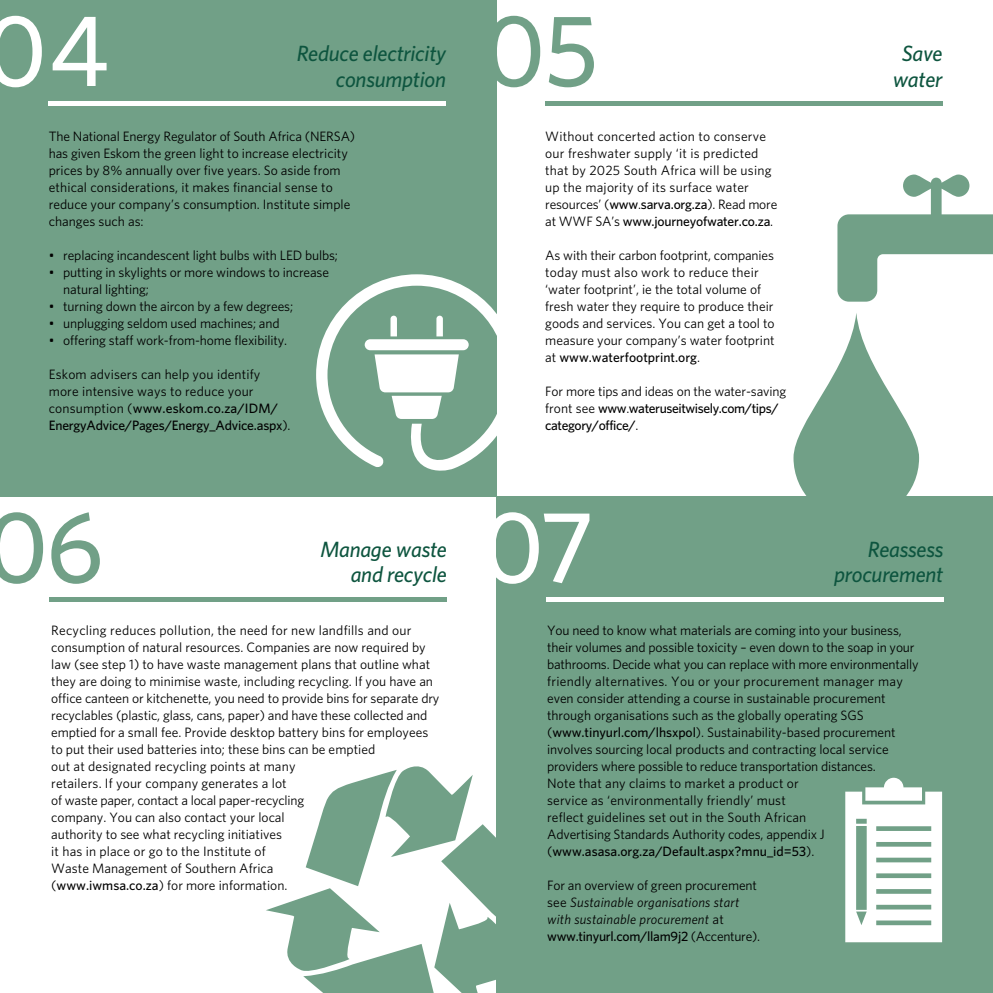
<style>
.page{position:relative;width:993px;height:993px;background:#fff}
.page>*{position:absolute;margin:0;border:0;box-sizing:border-box;transform-origin:0 0}
.t1{font:500 101.85px "Whitney";color:#fff}
.t2{font:500 101.85px "Whitney";color:#71a087}
.t3{font:italic 500 22.05px/25.6px "Whitney";letter-spacing:-.01em;color:#0e553f;text-align:right}
.t4{font:13.65px/17px "Whitney";color:#000}
.t5{font:italic 13.65px/17px "Whitney";letter-spacing:.015em;color:#000}
.s1{font-weight:500}
.s2{font-style:normal}
.s3{font-weight:500;font-style:normal}
</style>
<div class="page">
<div style="left:496px;top:496px;width:496px;height:496px;background:#71a087"></div>
<div style="left:0;top:0;width:496px;height:496px;background:#71a087"></div>
<div style="left:545px;top:100px;width:397px;height:5px;background:#71a087"></div>
<div style="left:49px;top:100px;width:397px;height:5px;background:#fff"></div>
<svg style="left:316px;top:274px;width:181px;height:201px"></svg>
<svg style="left:793px;top:312px;width:125px;height:208px;fill:#71a087"></svg>
<svg style="left:837px;top:174px;width:155px;height:127px"></svg>
<hr style="left:50px;top:597px;width:396px;height:4px;background:#71a087">
<hr style="left:546px;top:597px;width:397px;height:4px;background:#fff">
<svg style="left:266px;top:766px;width:230px;height:226px"></svg>
<svg style="left:845px;top:777px;width:96px;height:164px"></svg>
<h1 class="t1" style="left:-16px;top:-11px;width:127px">04</h1>
<h1 class="t2" style="left:482px;top:-11px;width:117px">05</h1>
<h2 class="t3" style="left:296px;top:41px;width:151px">Reduce electricity consumption</h2>
<p class="t4" style="left:49px;top:127px;width:308px">The National Energy Regulator of South Africa (NERSA) has given Eskom the green light to increase electricity prices by 8% annually over five years. So aside from ethical considerations, it makes financial sense to reduce your company’s consumption. Institute simple changes such as:</p>
<p class="t4" style="left:49px;top:246px;width:291px">• replacing incandescent light bulbs with LED bulbs;</p>
<p class="t4" style="left:63px;top:263px;width:267px;text-indent:-14px">• putting in skylights or more windows to increase natural lighting;</p>
<p class="t4" style="left:49px;top:297px;width:246px">• turning down the aircon by a few degrees;</p>
<p class="t4" style="left:49px;top:314px;width:232px">• unplugging seldom used machines; and</p>
<p class="t4" style="left:49px;top:331px;width:240px">• offering staff work-from-home flexibility.</p>
<p class="t4" style="left:49px;top:365px;width:243px">Eskom advisers can help you identify more intensive ways to reduce your consumption (<span class="s1">www.eskom.co.za/IDM/ EnergyAdvice/Pages/Energy_Advice.aspx</span>).</p>
<p class="t4" style="left:545px;top:127px;width:233px">Without concerted action to conserve our freshwater supply ‘it is predicted that by 2025 South Africa will be using up the majority of its surface water resources’ (<span class="s1">www</span>.<span class="s1">sarva.org.za</span>). Read more at WWF SA’s <span class="s1">www.journeyofwater.co.za</span>.</p>
<p class="t4" style="left:545px;top:246px;width:231px">As with their carbon footprint, companies today must also work to reduce their ‘water footprint’, ie the total volume of fresh water they require to produce their goods and services. You can get a tool to measure your company’s water footprint at <span class="s1">www.waterfootprint.org</span>.</p>
<p class="t4" style="left:545px;top:382px;width:242px">For more tips and ideas on the water-saving front see <span class="s1">www</span>.<span class="s1">wateruseitwisely.com/tips/ category/office/</span>.</p>
<h2 class="t3" style="left:901px;top:41px;width:42px">Save</h2>
<h2 class="t3" style="left:892px;top:66px;width:51px">water</h2>
<h1 class="t2" style="left:-15px;top:485px;width:120px">06</h1>
<h2 class="t3" style="left:320px;top:535px;width:128px">Manage waste and recycle</h2>
<p class="t4" style="left:51px;top:621px;width:389px">Recycling reduces pollution, the need for new landfills and our consumption of natural resources. Companies are now required by law (see step 1) to have waste management plans that outline what they are doing to minimise waste, including recycling. If you have an office canteen or kitchenette, you need to provide bins for separate dry recyclables (plastic, glass, cans, paper) and have these collected and emptied for a small fee. Provide desktop battery bins for employees to put their used batteries into; these bins can be emptied<br>out at designated recycling points at many<br>retailers. If your company generates a lot<br>of waste paper, contact a local paper-recycling<br>company. You can also contact your local<br>authority to see what recycling initiatives<br>it has in place or go to the Institute of<br>Waste Management of Southern Africa<br>(<span class="s1">www.iwmsa.co.za</span>) for more information.</p>
<h1 class="t1" style="left:480px;top:485px;width:115px">07</h1>
<h2 class="t3" style="left:833px;top:535px;width:111px">Reassess procurement</h2>
<p class="t4" style="left:547px;top:621px;width:373px">You need to know what materials are coming into your business, their volumes and possible toxicity – even down to the soap in your bathrooms. Decide what you can replace with more environmentally friendly alternatives. You or your procurement manager may even consider attending a course in sustainable procurement through organisations such as the globally operating SGS (<span class="s1">www.tinyurl.com/lhsxpol</span>). Sustainability-based procurement involves sourcing local products and contracting local service providers where possible to reduce transportation distances.<br>Note that any claims to market a product or<br>service as ‘environmentally friendly’ must<br>reflect guidelines set out in the South African<br>Advertising Standards Authority codes, appendix J (<span class="s1">www.asasa.org.za/Default.aspx?mnu_id=53</span>).</p>
<p class="t5" style="left:547px;top:876px;width:214px"><span class="s2">For an overview of green procurement see</span> Sustainable organisations start with sustainable procurement <span class="s2">at </span><span class="s3">www.tinyurl.com/llam9j2</span> <span class="s2">(Accenture).</span></p>
</div>
